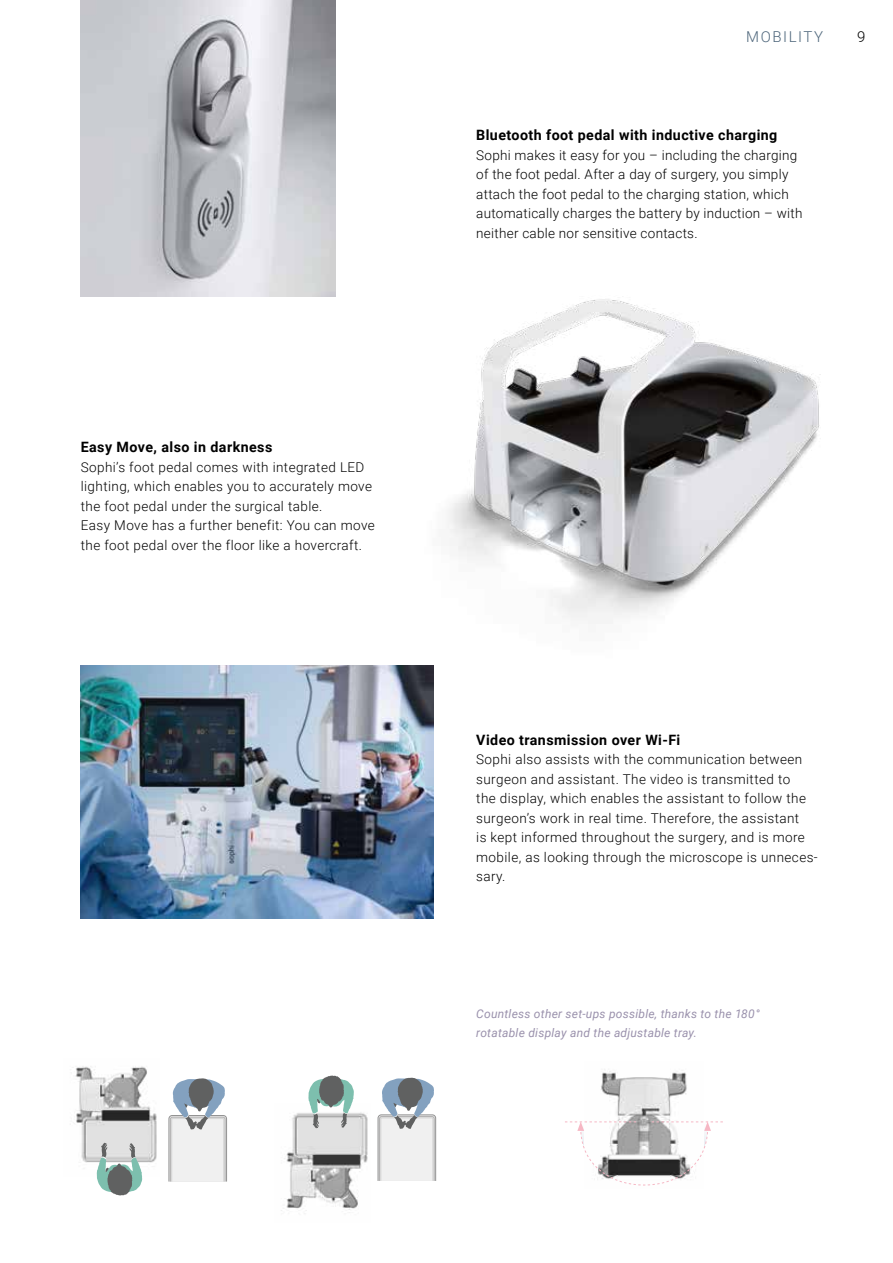
<style>
.page{position:relative;width:893px;height:1263px;background:#fff}
.page>*{position:absolute;margin:0;border:0;box-sizing:border-box;transform-origin:0 0}
.t1{font:300 15px "Roboto";letter-spacing:.105em;color:#4f677c}
.t2{font:300 15px "Roboto";color:#000}
.t3{font:700 14.25px "Roboto";letter-spacing:.03em;color:#000}
.t4{font:300 13.5px/19.5px "Roboto";letter-spacing:.03em;color:#000}
.t5{font:italic 12px/19.5px "Roboto";letter-spacing:.02em;color:#9a91ac}
</style>
<div class="page">
<img style="left:448px;top:299px;width:373px;height:325px">
<img style="left:81px;top:665px;width:353px;height:253px">
<img style="left:81px;top:0;width:255px;height:296px">
<img style="left:281px;top:1112px;width:87px;height:102px">
<svg style="left:308px;top:1075px;width:46px;height:53px"></svg>
<svg style="left:378px;top:1078px;width:58px;height:103px"></svg>
<img style="left:75px;top:1066px;width:82px;height:110px">
<svg style="left:169px;top:1078px;width:58px;height:104px"></svg>
<svg style="left:97px;top:1143px;width:45px;height:52px;background:#a2b3af"></svg>
<img style="left:601px;top:1069px;width:86px;height:52px">
<svg style="left:565px;top:1121px;width:158px;height:65px"></svg>
<p class="t3" style="left:81px;top:437px;width:193px">Easy Move, also in darkness</p>
<p class="t4" style="left:81px;top:456px;width:296px">Sophi’s foot pedal comes with integrated LED lighting, which enables you to accurately move the foot pedal under the surgical table.<br>Easy Move has a further benefit: You can move the foot pedal over the floor like a hovercraft.</p>
<p class="t1" style="left:746px;top:27px;width:79px">MOBILITY</p>
<p class="t2" style="left:857px;top:27px;width:10px">9</p>
<p class="t3" style="left:476px;top:125px;width:303px">Bluetooth foot pedal with inductive charging</p>
<p class="t4" style="left:476px;top:144px;width:328px">Sophi makes it easy for you – including the charging of the foot pedal. After a day of surgery, you simply attach the foot pedal to the charging station, which automatically charges the battery by induction – with neither cable nor sensitive contacts.</p>
<p class="t3" style="left:476px;top:729px;width:206px">Video transmission over Wi-Fi</p>
<p class="t4" style="left:476px;top:749px;width:343px">Sophi also assists with the communication between surgeon and assistant. The video is transmitted to<br>the display, which enables the assistant to follow the surgeon’s work in real time. Therefore, the assistant<br>is kept informed throughout the surgery, and is more mobile, as looking through the microscope is unneces&shy;sary.</p>
<p class="t5" style="left:476px;top:1003px;width:285px">Countless other set-ups possible, thanks to the 180° rotatable display and the adjustable tray.</p>
</div>
